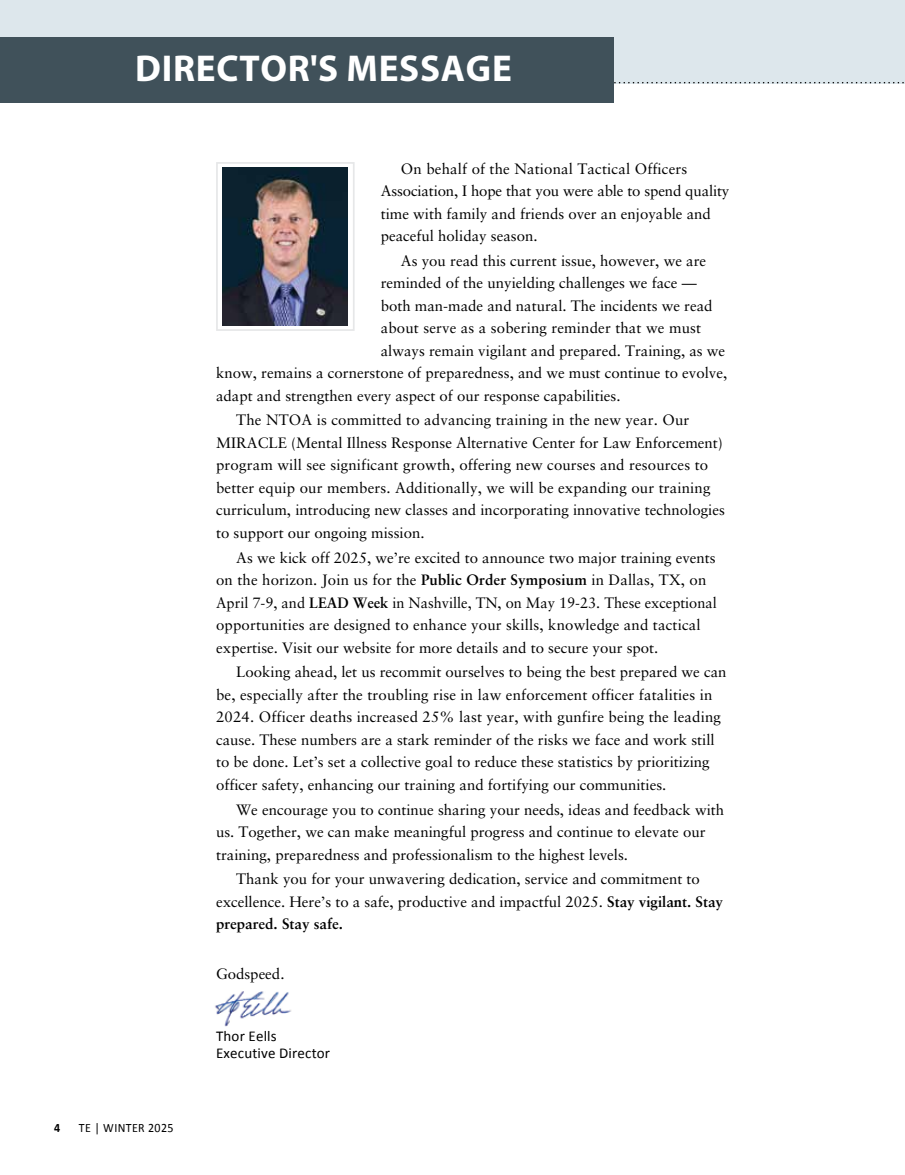
<style>
.page{position:relative;width:905px;height:1175px;background:#fff}
.page>*{position:absolute;margin:0;border:0;box-sizing:border-box;transform-origin:0 0}
.t1{font:700 37.5px "Myriad Pro";letter-spacing:.02em;color:#fff}
.t2{font:15px/22.5px "Sabon LT Pro";color:#000}
.t3{font:15px/17.2px "Calibri";letter-spacing:.01em;color:#000}
.t4{font:12.75px "Calibri";letter-spacing:.03em;color:#000;scale:.94 1}
.t5{font:700 12.75px "Calibri";color:#000;scale:.94 1}
.s1{font-weight:700}
</style>
<div class="page">
<div style="left:0;top:0;width:904px;height:83px;background:#dde7ec"></div>
<svg style="left:613px;top:82px;width:292px;height:1px"></svg>
<div style="left:0;top:37px;width:613px;height:66px;background:#40515a"></div>
<svg style="left:216px;top:162px;width:138px;height:169px"></svg>
<img style="left:223px;top:168px;width:125px;height:157px">
<img style="left:215px;top:991px;width:76px;height:36px">
<h1 class="t1" style="left:135px;top:44px;width:378px">DIRECTOR'S MESSAGE</h1>
<p class="t2" style="left:381px;top:157px;width:350px;text-indent:20px">On behalf of the National Tactical Officers Association, I hope that you were able to spend quality time with family and friends over an enjoyable and peaceful holiday season.</p>
<p class="t2" style="left:401px;top:249px;width:307px">As you read this current issue, however, we are</p>
<p class="t2" style="left:381px;top:271px;width:317px">reminded of the unyielding challenges we face —</p>
<p class="t2" style="left:381px;top:294px;width:333px">both man-made and natural. The incidents we read</p>
<p class="t2" style="left:381px;top:316px;width:322px">about serve as a sobering reminder that we must</p>
<p class="t2" style="left:381px;top:339px;width:346px">always remain vigilant and prepared. Training, as we</p>
<p class="t2" style="left:216px;top:361px;width:512px">know, remains a cornerstone of preparedness, and we must continue to evolve,</p>
<p class="t2" style="left:216px;top:384px;width:406px">adapt and strengthen every aspect of our response capabilities.</p>
<p class="t2" style="left:216px;top:408px;width:510px;text-indent:20px">The NTOA is committed to advancing training in the new year. Our MIRACLE (Mental Illness Response Alternative Center for Law Enforcement) program will see significant growth, offering new courses and resources to better equip our members. Additionally, we will be expanding our training curriculum, introducing new classes and incorporating innovative technologies to support our ongoing mission.</p>
<p class="t2" style="left:216px;top:546px;width:502px;text-indent:20px">As we kick off 2025, we’re excited to announce two major training events on the horizon. Join us for the <span class="s1">Public Order Symposium</span> in Dallas, TX, on April 7-9, and <span class="s1">LEAD Week</span> in Nashville, TN, on May 19-23. These exceptional opportunities are designed to enhance your skills, knowledge and tactical expertise. Visit our website for more details and to secure your spot.</p>
<p class="t2" style="left:216px;top:660px;width:512px;text-indent:20px">Looking ahead, let us recommit ourselves to being the best prepared we can be, especially after the troubling rise in law enforcement officer fatalities in 2024. Officer deaths increased 25% last year, with gunfire being the leading cause. These numbers are a stark reminder of the risks we face and work still to be done. Let’s set a collective goal to reduce these statistics by prioritizing officer safety, enhancing our training and fortifying our communities.</p>
<p class="t2" style="left:216px;top:797px;width:509px;text-indent:20px">We encourage you to continue sharing your needs, ideas and feedback with us. Together, we can make meaningful progress and continue to elevate our training, preparedness and professionalism to the highest levels.</p>
<p class="t2" style="left:216px;top:867px;width:508px;text-indent:20px">Thank you for your unwavering dedication, service and commitment to excellence. Here’s to a safe, productive and impactful 2025. <span class="s1">Stay vigilant. Stay prepared. Stay safe.</span></p>
<p class="t2" style="left:216px;top:961px;width:70px">Godspeed.</p>
<p class="t5" style="left:54px;top:1119px;width:8px">4</p>
<p class="t4" style="left:79px;top:1119px;width:102px">TE | WINTER 2025</p>
<p class="t3" style="left:216px;top:1027px;width:116px">Thor Eells<br>Executive Director</p>
</div>
